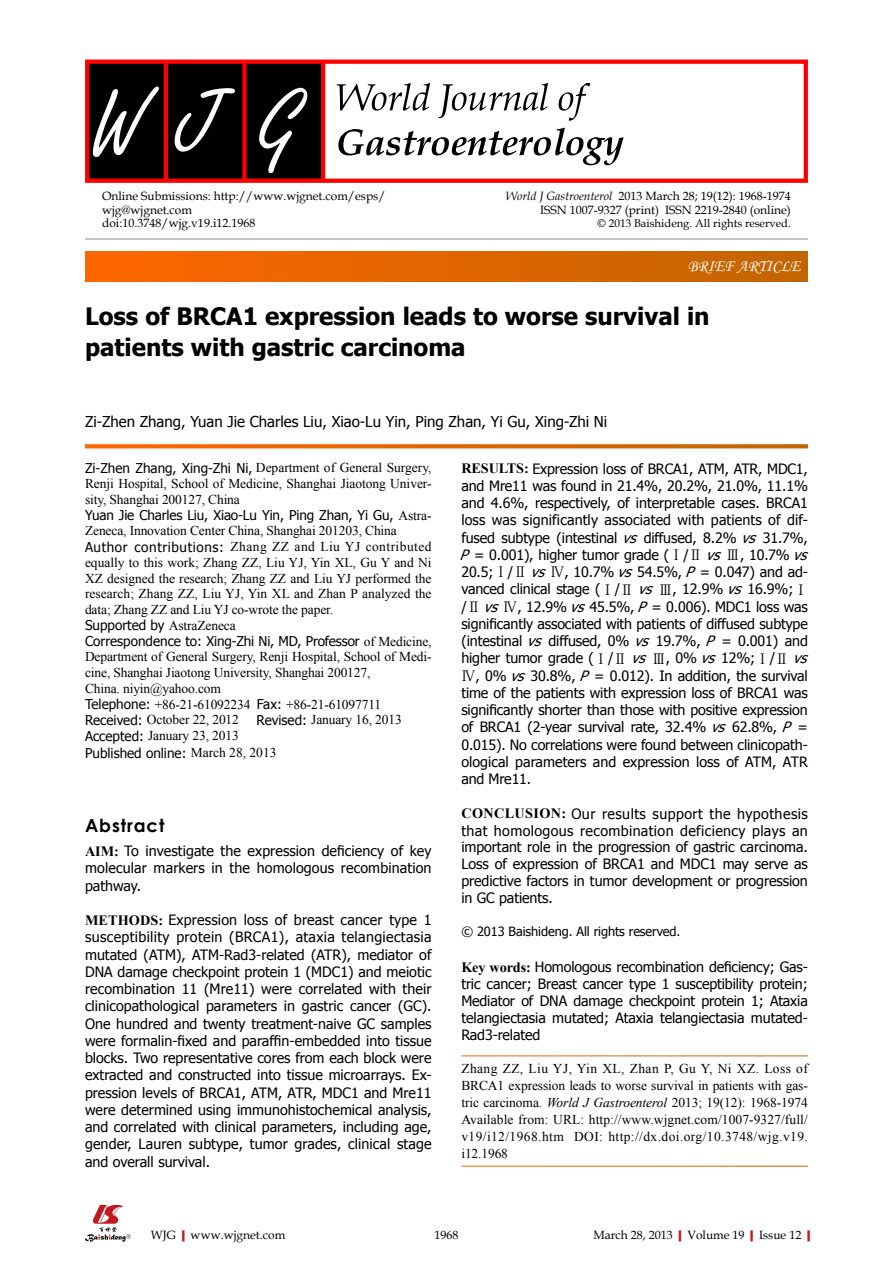
<style>
.page{position:relative;width:893px;height:1263px;background:#fff}
.page>*{position:absolute;margin:0;border:0;box-sizing:border-box;transform-origin:0 0}
.t1{font:700 24px/31.5px "Tahoma";color:#000}
.t2{font:700 18px "Century Gothic";letter-spacing:.05em;color:#000}
.t3{font:16.5px "Monotype Corsiva";color:#fff}
.t4{font:15px "Tahoma";color:#000}
.t5{font:14.25px/17.2px "Tahoma";letter-spacing:-.01em;color:#000;text-align:justify}
.t6{font:13.5px/15.8px "Times New Roman";letter-spacing:-.01em;color:#000;text-align:justify}
.t7{font:13.5px/15.8px "Tahoma";letter-spacing:-.01em;color:#000}
.t8{font:12.75px "Tahoma";letter-spacing:-.005em;color:#000}
.t9{font:12px/13.5px "Book Antiqua";color:#000}
.t10{font:11.25px "Book Antiqua";color:#000}
.s1{font-style:italic}
.s2{font-family:"Tahoma"}
.s3{font-family:"Times New Roman"}
.s4{font-family:"Times New Roman";font-weight:700}
.s5{font-family:"Koz Min Pro"}
.s6{font-weight:700;color:#c01920}
</style>
<div class="page">
<div style="left:85px;top:252px;width:723px;height:29px;background:linear-gradient(to right,#f60,#c16500)"></div>
<hr style="left:85px;top:239px;width:723px;height:1px;background:#898989">
<div style="left:87px;top:61px;width:236px;height:121px;background:#000"></div>
<hr style="left:164px;top:61px;width:4px;height:121px;background:#f00">
<div style="left:242px;top:61px;width:5px;height:121px;background:#f00"></div>
<hr style="left:321px;top:61px;width:4px;height:121px;background:#f00">
<div style="left:85px;top:60px;width:723px;height:123px;border:4px solid #f00"></div>
<svg style="left:259px;top:88px;width:48px;height:85px"></svg>
<svg style="left:175px;top:88px;width:60px;height:64px"></svg>
<svg style="left:93px;top:87px;width:66px;height:70px"></svg>
<svg style="left:337px;top:83px;width:253px;height:38px"></svg>
<svg style="left:338px;top:128px;width:286px;height:37px"></svg>
<svg style="left:85px;top:1205px;width:46px;height:37px"></svg>
<svg style="left:85px;top:444px;width:723px;height:4px;background:#e16d0d"></svg>
<p class="t9" style="left:102px;top:189px;width:285px">Online Submissions: http://www.wjgnet.com/esps/ wjg@wjgnet.com<br>doi:10.3748/wjg.v19.i12.1968</p>
<p class="t9" style="left:506px;top:189px;width:287px;text-align:right"><span class="s1">World J Gastroenterol</span> 2013 March 28; 19(12): 1968-1974<br>ISSN 1007-9327 (print) ISSN 2219-2840 (online)</p>
<p class="t10" style="left:598px;top:215px;width:195px">© 2013 Baishideng. All rights reserved.</p>
<p class="t3" style="left:688px;top:256px;width:114px">BRIEF ARTICLE</p>
<h1 class="t1" style="left:85px;top:298px;width:626px">Loss of BRCA1 expression leads to worse survival in patients with gastric carcinoma</h1>
<p class="t4" style="left:85px;top:412px;width:524px">Zi-Zhen Zhang, Yuan Jie Charles Liu, Xiao-Lu Yin, Ping Zhan, Yi Gu, Xing-Zhi Ni</p>
<p class="t6" style="left:85px;top:460px;width:348px"><span class="s2">Zi-Zhen Zhang, Xing-Zhi Ni,</span> Department of General Surgery, Renji Hospital, School of Medicine, Shanghai Jiaotong Univer&shy;sity, Shanghai 200127, China</p>
<p class="t7" style="left:85px;top:507px;width:348px">Yuan Jie Charles Liu, Xiao-Lu Yin, Ping Zhan, Yi Gu, <span class="s3">Astra-</span></p>
<p class="t6" style="left:85px;top:523px;width:348px;text-align:left">Zeneca, Innovation Center China, Shanghai 201203, China <span class="s2">Author contributions:</span> Zhang ZZ and Liu YJ contributed equally to this work; Zhang ZZ, Liu YJ, Yin XL, Gu Y and Ni XZ designed the research; Zhang ZZ and Liu YJ performed the research; Zhang ZZ, Liu YJ, Yin XL and Zhan P analyzed the data; Zhang ZZ and Liu YJ co-wrote the paper.</p>
<p class="t7" style="left:85px;top:617px;width:348px">Supported by <span class="s3">AstraZeneca<br></span>Correspondence to: Xing-Zhi Ni, MD, Professor <span class="s3">of Medicine,</span></p>
<p class="t6" style="left:85px;top:649px;width:348px;text-align:left">Department of General Surgery, Renji Hospital, School of Medi&shy;cine, Shanghai Jiaotong University, Shanghai 200127,<br>China. niyin@yahoo.com<br><span class="s2">Telephone:</span> +86-21-61092234 <span class="s2">Fax:</span> +86-21-61097711<br><span class="s2">Received:</span> October 22, 2012</p>
<p class="t5" style="left:459px;top:459px;width:354px;text-align:left"><span class="s4">RESULTS:</span> Expression loss of BRCA1, ATM, ATR, MDC1, and Mre11 was found in 21.4%, 20.2%, 21.0%, 11.1% and 4.6%, respectively, of interpretable cases. BRCA1 loss was significantly associated with patients of dif&shy;fused subtype (intestinal <span class="s1">vs</span> diffused, 8.2% <span class="s1">vs</span> 31.7%, <span class="s1">P</span> = 0.001), higher tumor grade (<span class="s5">Ⅰ</span>/<span class="s5">Ⅱ</span> <span class="s1">vs</span><span class="s5">Ⅲ</span>, 10.7% <span class="s1">vs </span>20.5;<span class="s5">Ⅰ</span>/<span class="s5">Ⅱ</span> <span class="s1">vs</span><span class="s5">Ⅳ</span>, 10.7% <span class="s1">vs</span>54.5%, <span class="s1">P</span> = 0.047) and ad&shy;vanced clinical stage (<span class="s5">Ⅰ</span>/<span class="s5">Ⅱ</span> <span class="s1">vs</span><span class="s5">Ⅲ</span>, 12.9% <span class="s1">vs</span> 16.9%;<span class="s5">Ⅰ </span>/<span class="s5">Ⅱ</span> <span class="s1">vs</span><span class="s5">Ⅳ</span>, 12.9% <span class="s1">vs</span>45.5%, <span class="s1">P</span> = 0.006). MDC1 loss was significantly associated with patients of diffused subtype (intestinal <span class="s1">vs</span> diffused, 0% <span class="s1">vs</span> 19.7%, <span class="s1">P</span> = 0.001) and higher tumor grade (<span class="s5">Ⅰ</span>/<span class="s5">Ⅱ</span> <span class="s1">vs</span><span class="s5">Ⅲ</span>, 0% <span class="s1">vs</span>12%;<span class="s5">Ⅰ</span>/<span class="s5">Ⅱ</span> <span class="s1">vs </span><span class="s5">Ⅳ</span>, 0% <span class="s1">vs</span>30.8%, <span class="s1">P</span> = 0.012). In addition, the survival time of the patients with expression loss of BRCA1 was significantly shorter than those with positive expression of BRCA1 (2-year survival rate, 32.4% <span class="s1">vs</span> 62.8%, <span class="s1">P</span> = 0.015). No correlations were found between clinicopath&shy;ological parameters and expression loss of ATM, ATR and Mre11.</p>
<p class="t5" style="left:461px;top:804px;width:348px"><span class="s4">CONCLUSION:</span> Our results support the hypothesis that homologous recombination deficiency plays an important role in the progression of gastric carcinoma.<br>Loss of expression of BRCA1 and MDC1 may serve as predictive factors in tumor development or progression in GC patients.</p>
<p class="t8" style="left:461px;top:923px;width:221px">© 2013 Baishideng. All rights reserved.</p>
<p class="t5" style="left:461px;top:958px;width:348px"><span class="s4">Key words:</span> Homologous recombination deficiency; Gas&shy;tric cancer; Breast cancer type 1 susceptibility protein; Mediator of DNA damage checkpoint protein 1; Ataxia telangiectasia mutated; Ataxia telangiectasia mutated-Rad3-related</p>
<p class="t6" style="left:461px;top:1060px;width:348px;line-height:17px">Zhang ZZ, Liu YJ, Yin XL, Zhan P, Gu Y, Ni XZ. Loss of BRCA1 expression leads to worse survival in patients with gas&shy;tric carcinoma. <span class="s1">World J Gastroenterol</span> 2013; 19(12): 1968-1974<br>Available from: URL: http://www.wjgnet.com/1007-9327/full/ v19/i12/1968.htm DOI: http://dx.doi.org/10.3748/wjg.v19. i12.1968</p>
<p class="t6" style="left:257px;top:712px;width:147px"><span class="s2">Revised:</span> January 16, 2013</p>
<p class="t6" style="left:85px;top:728px;width:155px"><span class="s2">Accepted:</span> January 23, 2013</p>
<p class="t7" style="left:85px;top:744px;width:193px">Published online: <span class="s3">March 28, 2013</span></p>
<p class="t2" style="left:85px;top:812px;width:81px">Abstract</p>
<p class="t5" style="left:85px;top:841px;width:348px"><span class="s4">AIM:</span> To investigate the expression deficiency of key molecular markers in the homologous recombination pathway.</p>
<p class="t5" style="left:85px;top:910px;width:348px"><span class="s4">METHODS:</span> Expression loss of breast cancer type 1 susceptibility protein (BRCA1), ataxia telangiectasia mutated (ATM), ATM-Rad3-related (ATR), mediator of DNA damage checkpoint protein 1 (MDC1) and meiotic recombination 11 (Mre11) were correlated with their clinicopathological parameters in gastric cancer (GC).<br>One hundred and twenty treatment-naive GC samples were formalin-fixed and paraffin-embedded into tissue blocks. Two representative cores from each block were extracted and constructed into tissue microarrays. Ex&shy;pression levels of BRCA1, ATM, ATR, MDC1 and Mre11 were determined using immunohistochemical analysis, and correlated with clinical parameters, including age, gender, Lauren subtype, tumor grades, clinical stage and overall survival.</p>
<p class="t9" style="left:151px;top:1227px;width:136px">WJG<span class="s6">|</span>www.wjgnet.com</p>
<p class="t9" style="left:434px;top:1227px;width:25px">1968</p>
<p class="t9" style="left:593px;top:1227px;width:224px">March 28, 2013<span class="s6">|</span>Volume 19<span class="s6">|</span>Issue 12<span class="s6">|</span></p>
</div>
